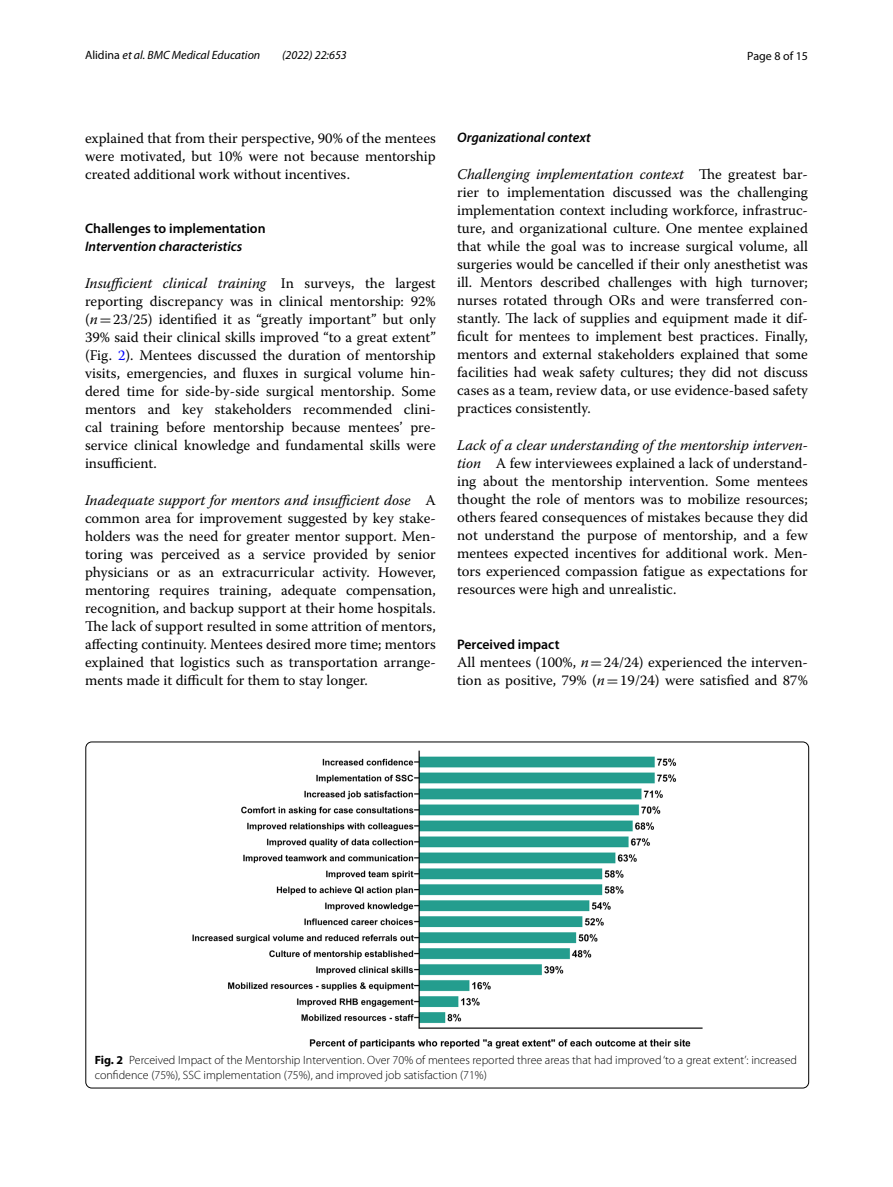
<style>
.page{position:relative;width:893px;height:1187px;background:#fff}
.page>*{position:absolute;margin:0;border:0;box-sizing:border-box;transform-origin:0 0}
.t1{font:14.7px/18px "Warnock Pro";color:#000;text-align:justify}
.t2{font:italic 600 13.8px "Myriad Pro";color:#000}
.t3{font:600 13.8px "Myriad Pro";color:#000}
.t4{font:300 12px/15px "Myriad Pro";color:#000}
.t5{font:italic 12px "Myriad Pro";color:#000}
.t6{font:12px "Myriad Pro";color:#000}
.s1{font-style:normal}
.s2{font-style:italic}
.s3{font-family:"MTSY"}
.s4{color:#00f}
.s5{font-weight:700}
</style>
<div class="page">
<img style="left:192px;top:751px;width:510px;height:297px">
<p class="t5" style="left:85px;top:48px;width:177px"><span class="s1">Alidina</span> et al. BMC Medical Education</p>
<p class="t5" style="left:282px;top:48px;width:66px">(2022) 22:653</p>
<p class="t6" style="left:747px;top:48px;width:62px">Page 8 of 15</p>
<p class="t1" style="left:85px;top:128px;width:352px">explained that from their perspective, 90% of the mentees were motivated, but 10% were not because mentorship created additional work without incentives.</p>
<p class="t3" style="left:85px;top:220px;width:182px">Challenges to implementation</p>
<p class="t2" style="left:85px;top:238px;width:159px">Intervention characteristics</p>
<p class="t1" style="left:85px;top:274px;width:352px"><span class="s2">Insufficient clinical training</span> In surveys, the largest reporting discrepancy was in clinical mentorship: 92% (<span class="s2">n</span><span class="s3">=</span>23/25) identified it as “greatly important” but only 39% said their clinical skills improved “to a great extent” (Fig. <span class="s4">2</span>). Mentees discussed the duration of mentorship visits, emergencies, and fluxes in surgical volume hin&shy;dered time for side-by-side surgical mentorship. Some mentors and key stakeholders recommended clini&shy;cal training before mentorship because mentees’ pre&shy;service clinical knowledge and fundamental skills were insufficient.</p>
<p class="t1" style="left:85px;top:491px;width:352px"><span class="s2">Inadequate support for mentors and insufficient dose</span> A common area for improvement suggested by key stake&shy;holders was the need for greater mentor support. Men&shy;toring was perceived as a service provided by senior physicians or as an extracurricular activity. However, mentoring requires training, adequate compensation, recognition, and backup support at their home hospitals.<br>The lack of support resulted in some attrition of mentors, affecting continuity. Mentees desired more time; mentors explained that logistics such as transportation arrange&shy;ments made it difficult for them to stay longer.</p>
<p class="t2" style="left:457px;top:129px;width:135px">Organizational context</p>
<p class="t1" style="left:457px;top:165px;width:352px"><span class="s2">Challenging implementation context</span> The greatest bar&shy;rier to implementation discussed was the challenging implementation context including workforce, infrastruc&shy;ture, and organizational culture. One mentee explained that while the goal was to increase surgical volume, all surgeries would be cancelled if their only anesthetist was ill. Mentors described challenges with high turnover; nurses rotated through ORs and were transferred con&shy;stantly. The lack of supplies and equipment made it dif&shy;ficult for mentees to implement best practices. Finally, mentors and external stakeholders explained that some facilities had weak safety cultures; they did not discuss cases as a team, review data, or use evidence-based safety practices consistently.</p>
<p class="t1" style="left:457px;top:436px;width:352px"><span class="s2">Lack of a clear understanding of the mentorship interven&shy;tion</span> A few interviewees explained a lack of understand&shy;ing about the mentorship intervention. Some mentees thought the role of mentors was to mobilize resources; others feared consequences of mistakes because they did not understand the purpose of mentorship, and a few mentees expected incentives for additional work. Men&shy;tors experienced compassion fatigue as expectations for resources were high and unrealistic.</p>
<p class="t3" style="left:457px;top:635px;width:104px">Perceived impact</p>
<p class="t1" style="left:457px;top:652px;width:352px">All mentees (100%, <span class="s2">n</span><span class="s3">=</span>24/24) experienced the interven&shy;tion as positive, 79% (<span class="s2">n</span><span class="s3">=</span>19/24) were satisfied and 87%</p>
<p class="t4" style="left:95px;top:1052px;width:704px"><span class="s5">Fig. 2</span> Perceived Impact of the Mentorship Intervention. Over 70% of mentees reported three areas that had improved ‘to a great extent’: increased confidence (75%), SSC implementation (75%), and improved job satisfaction (71%)</p>
</div>
